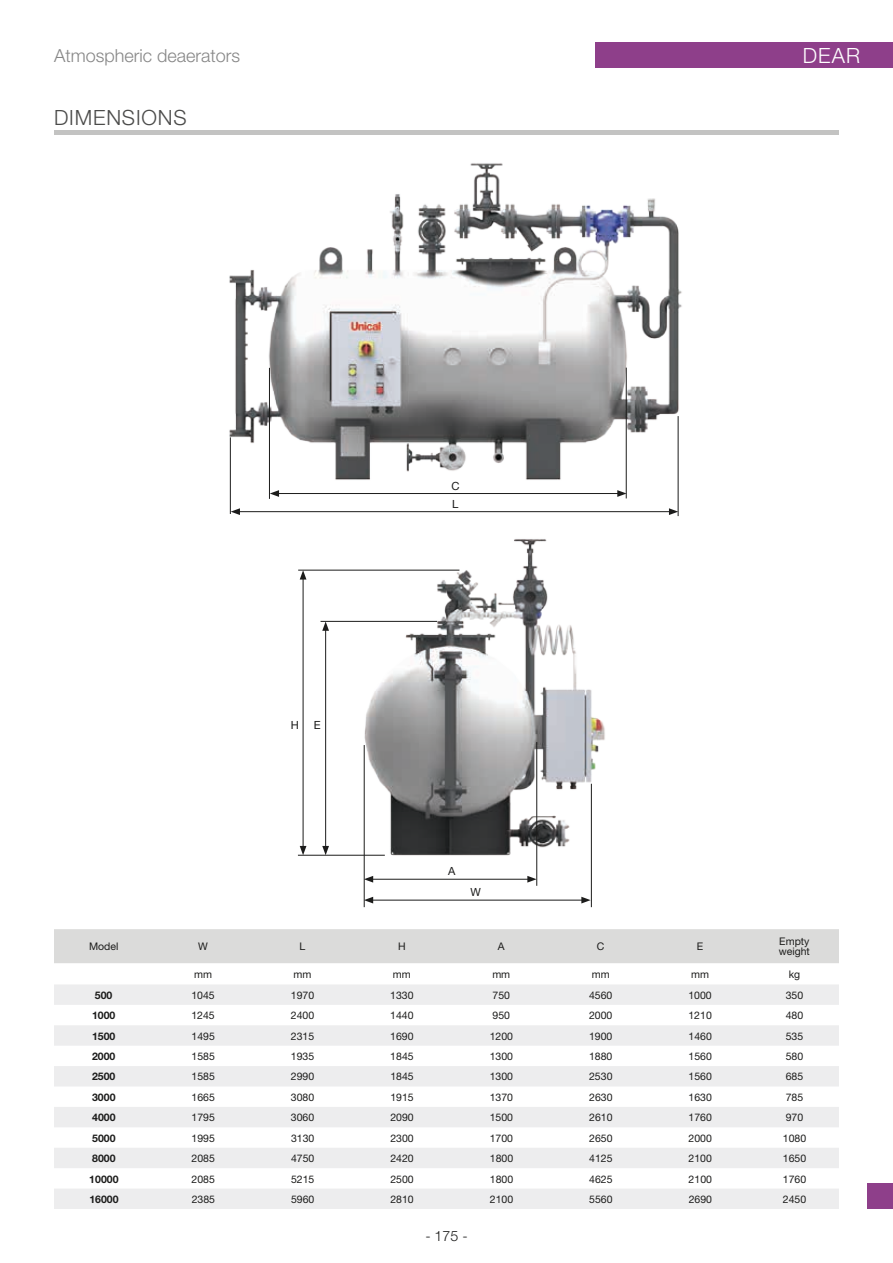
<style>
.page{position:relative;width:893px;height:1263px;background:#fff}
.page>*{position:absolute;margin:0;border:0;box-sizing:border-box;transform-origin:0 0}
.t1{font:300 21px "Helvetica Neue";letter-spacing:.04em;color:#4b4b4a}
.t2{font:300 21px "Helvetica Neue";color:#fff}
.t3{font:300 18px "Helvetica Neue";color:#878787}
.t4{font:300 14.25px "Helvetica Neue";color:#1c1c1b}
.t5{font:11.25px/18px "Helvetica Neue";color:#1c1c1b}
.t6{font:10.5px/9.8px "Helvetica Neue";color:#1c1c1b}
.t7{font:700 10.5px "Helvetica Neue";color:#1c1c1b}
</style>
<div class="page">
<hr style="left:54px;top:131px;width:785px;height:4px;background:#c3c3c2">
<div style="left:595px;top:42px;width:298px;height:26px;background:#8e3f8a"></div>
<div style="left:54px;top:929px;width:785px;height:34px;background:#dbdbda"></div>
<svg style="left:54px;top:985px;width:785px;height:224px;fill:#ededee"></svg>
<img style="left:326px;top:539px;width:279px;height:344px">
<hr style="left:371px;top:900px;width:213px;height:1px;background:#1c1c1b">
<svg style="left:581px;top:897px;width:10px;height:6px"></svg>
<svg style="left:365px;top:897px;width:8px;height:6px"></svg>
<hr style="left:371px;top:879px;width:159px;height:1px;background:#1c1c1b">
<svg style="left:527px;top:876px;width:9px;height:6px"></svg>
<svg style="left:365px;top:876px;width:8px;height:6px"></svg>
<hr style="left:325px;top:628px;width:1px;height:220px;background:#1c1c1b">
<svg style="left:322px;top:846px;width:7px;height:9px"></svg>
<svg style="left:322px;top:622px;width:7px;height:9px"></svg>
<hr style="left:303px;top:577px;width:1px;height:271px;background:#1c1c1b">
<svg style="left:300px;top:846px;width:6px;height:9px"></svg>
<svg style="left:300px;top:571px;width:6px;height:8px"></svg>
<hr style="left:364px;top:745px;width:1px;height:162px;background:#1c1c1b">
<hr style="left:298px;top:855px;width:87px;height:1px;background:#1c1c1b">
<hr style="left:321px;top:621px;width:116px;height:1px;background:#1c1c1b">
<hr style="left:298px;top:570px;width:161px;height:1px;background:#1c1c1b">
<hr style="left:591px;top:784px;width:1px;height:123px;background:#1c1c1b">
<hr style="left:536px;top:742px;width:1px;height:144px;background:#1c1c1b">
<img style="left:229px;top:163px;width:453px;height:340px">
<hr style="left:238px;top:511px;width:433px;height:1px;background:#1c1c1b">
<svg style="left:669px;top:508px;width:9px;height:7px"></svg>
<svg style="left:231px;top:508px;width:9px;height:7px"></svg>
<hr style="left:277px;top:493px;width:343px;height:1px;background:#1c1c1b">
<svg style="left:617px;top:490px;width:9px;height:7px"></svg>
<svg style="left:270px;top:490px;width:9px;height:7px"></svg>
<hr style="left:230px;top:437px;width:1px;height:77px;background:#1c1c1b">
<hr style="left:678px;top:416px;width:1px;height:100px;background:#1c1c1b">
<hr style="left:269px;top:368px;width:1px;height:131px;background:#1c1c1b">
<hr style="left:626px;top:368px;width:1px;height:130px;background:#1c1c1b">
<div style="left:867px;top:1183px;width:26px;height:26px;background:#8e3f8a"></div>
<h2 class="t3" style="left:54px;top:45px;width:188px">Atmospheric deaerators</h2>
<h1 class="t2" style="left:803px;top:43px;width:59px">DEAR</h1>
<h1 class="t1" style="left:54px;top:105px;width:134px">DIMENSIONS</h1>
<p class="t5" style="left:291px;top:716px;width:10px">H</p>
<p class="t5" style="left:314px;top:716px;width:8px">E</p>
<p class="t5" style="left:451px;top:477px;width:10px">C<br>L</p>
<p class="t5" style="left:448px;top:861px;width:9px">A</p>
<p class="t5" style="left:471px;top:882px;width:12px">W</p>
<p class="t6" style="left:89px;top:941px;width:31px">Model</p>
<p class="t6" style="left:198px;top:941px;width:11px">W</p>
<p class="t6" style="left:300px;top:941px;width:7px">L</p>
<p class="t6" style="left:398px;top:941px;width:9px">H</p>
<p class="t6" style="left:498px;top:941px;width:8px">A</p>
<p class="t6" style="left:597px;top:941px;width:9px">C</p>
<p class="t6" style="left:697px;top:941px;width:8px">E</p>
<p class="t6" style="left:779px;top:937px;width:33px">Empty weight</p>
<p class="t6" style="left:194px;top:969px;width:19px">mm</p>
<p class="t6" style="left:294px;top:969px;width:19px">mm</p>
<p class="t6" style="left:393px;top:969px;width:19px">mm</p>
<p class="t6" style="left:492px;top:969px;width:19px">mm</p>
<p class="t6" style="left:592px;top:969px;width:19px">mm</p>
<p class="t6" style="left:691px;top:969px;width:19px">mm</p>
<p class="t6" style="left:789px;top:969px;width:13px">kg</p>
<p class="t7" style="left:95px;top:988px;width:19px">500</p>
<p class="t6" style="left:191px;top:990px;width:25px">1045</p>
<p class="t6" style="left:291px;top:990px;width:25px">1970</p>
<p class="t6" style="left:390px;top:990px;width:25px">1330</p>
<p class="t6" style="left:493px;top:990px;width:19px">750</p>
<p class="t6" style="left:589px;top:990px;width:25px">4560</p>
<p class="t6" style="left:688px;top:990px;width:25px">1000</p>
<p class="t6" style="left:786px;top:990px;width:19px">350</p>
<p class="t7" style="left:92px;top:1009px;width:25px">1000</p>
<p class="t6" style="left:191px;top:1010px;width:25px">1245</p>
<p class="t6" style="left:291px;top:1010px;width:25px">2400</p>
<p class="t6" style="left:390px;top:1010px;width:25px">1440</p>
<p class="t6" style="left:493px;top:1010px;width:19px">950</p>
<p class="t6" style="left:589px;top:1010px;width:25px">2000</p>
<p class="t6" style="left:688px;top:1010px;width:25px">1210</p>
<p class="t6" style="left:786px;top:1010px;width:19px">480</p>
<p class="t7" style="left:92px;top:1029px;width:25px">1500</p>
<p class="t6" style="left:191px;top:1031px;width:25px">1495</p>
<p class="t6" style="left:291px;top:1031px;width:25px">2315</p>
<p class="t6" style="left:390px;top:1031px;width:25px">1690</p>
<p class="t6" style="left:490px;top:1031px;width:25px">1200</p>
<p class="t6" style="left:589px;top:1031px;width:25px">1900</p>
<p class="t6" style="left:688px;top:1031px;width:25px">1460</p>
<p class="t6" style="left:786px;top:1031px;width:19px">535</p>
<p class="t7" style="left:92px;top:1050px;width:25px">2000</p>
<p class="t6" style="left:192px;top:1051px;width:25px">1585</p>
<p class="t6" style="left:291px;top:1051px;width:25px">1935</p>
<p class="t6" style="left:390px;top:1051px;width:25px">1845</p>
<p class="t6" style="left:490px;top:1051px;width:25px">1300</p>
<p class="t6" style="left:589px;top:1051px;width:25px">1880</p>
<p class="t6" style="left:688px;top:1051px;width:25px">1560</p>
<p class="t6" style="left:786px;top:1051px;width:19px">580</p>
<p class="t7" style="left:92px;top:1070px;width:25px">2500</p>
<p class="t6" style="left:192px;top:1072px;width:25px">1585</p>
<p class="t6" style="left:291px;top:1072px;width:25px">2990</p>
<p class="t6" style="left:390px;top:1072px;width:25px">1845</p>
<p class="t6" style="left:490px;top:1072px;width:25px">1300</p>
<p class="t6" style="left:589px;top:1072px;width:25px">2530</p>
<p class="t6" style="left:688px;top:1072px;width:25px">1560</p>
<p class="t6" style="left:786px;top:1072px;width:19px">685</p>
<p class="t7" style="left:92px;top:1090px;width:25px">3000</p>
<p class="t6" style="left:192px;top:1092px;width:25px">1665</p>
<p class="t6" style="left:291px;top:1092px;width:25px">3080</p>
<p class="t6" style="left:390px;top:1092px;width:25px">1915</p>
<p class="t6" style="left:490px;top:1092px;width:25px">1370</p>
<p class="t6" style="left:589px;top:1092px;width:25px">2630</p>
<p class="t6" style="left:689px;top:1092px;width:25px">1630</p>
<p class="t6" style="left:786px;top:1092px;width:19px">785</p>
<p class="t7" style="left:92px;top:1111px;width:25px">4000</p>
<p class="t6" style="left:192px;top:1112px;width:25px">1795</p>
<p class="t6" style="left:291px;top:1112px;width:25px">3060</p>
<p class="t6" style="left:390px;top:1112px;width:25px">2090</p>
<p class="t6" style="left:490px;top:1112px;width:25px">1500</p>
<p class="t6" style="left:589px;top:1112px;width:25px">2610</p>
<p class="t6" style="left:689px;top:1112px;width:25px">1760</p>
<p class="t6" style="left:786px;top:1112px;width:19px">970</p>
<p class="t7" style="left:92px;top:1131px;width:25px">5000</p>
<p class="t6" style="left:192px;top:1133px;width:25px">1995</p>
<p class="t6" style="left:291px;top:1133px;width:25px">3130</p>
<p class="t6" style="left:390px;top:1133px;width:25px">2300</p>
<p class="t6" style="left:490px;top:1133px;width:25px">1700</p>
<p class="t6" style="left:589px;top:1133px;width:25px">2650</p>
<p class="t6" style="left:689px;top:1133px;width:25px">2000</p>
<p class="t6" style="left:783px;top:1133px;width:25px">1080</p>
<p class="t7" style="left:92px;top:1152px;width:25px">8000</p>
<p class="t6" style="left:192px;top:1153px;width:25px">2085</p>
<p class="t6" style="left:291px;top:1153px;width:25px">4750</p>
<p class="t6" style="left:390px;top:1153px;width:25px">2420</p>
<p class="t6" style="left:490px;top:1153px;width:25px">1800</p>
<p class="t6" style="left:589px;top:1153px;width:25px">4125</p>
<p class="t6" style="left:689px;top:1153px;width:25px">2100</p>
<p class="t6" style="left:783px;top:1153px;width:25px">1650</p>
<p class="t7" style="left:89px;top:1172px;width:31px">10000</p>
<p class="t6" style="left:192px;top:1174px;width:25px">2085</p>
<p class="t6" style="left:291px;top:1174px;width:25px">5215</p>
<p class="t6" style="left:390px;top:1174px;width:25px">2500</p>
<p class="t6" style="left:490px;top:1174px;width:25px">1800</p>
<p class="t6" style="left:589px;top:1174px;width:25px">4625</p>
<p class="t6" style="left:689px;top:1174px;width:25px">2100</p>
<p class="t6" style="left:783px;top:1174px;width:25px">1760</p>
<p class="t7" style="left:89px;top:1193px;width:31px">16000</p>
<p class="t6" style="left:192px;top:1194px;width:25px">2385</p>
<p class="t6" style="left:291px;top:1194px;width:25px">5960</p>
<p class="t6" style="left:390px;top:1194px;width:25px">2810</p>
<p class="t6" style="left:490px;top:1194px;width:25px">2100</p>
<p class="t6" style="left:589px;top:1194px;width:25px">5560</p>
<p class="t6" style="left:689px;top:1194px;width:25px">2690</p>
<p class="t6" style="left:783px;top:1194px;width:25px">2450</p>
<h3 class="t4" style="left:425px;top:1228px;width:44px">- 175 -</h3>
</div>
